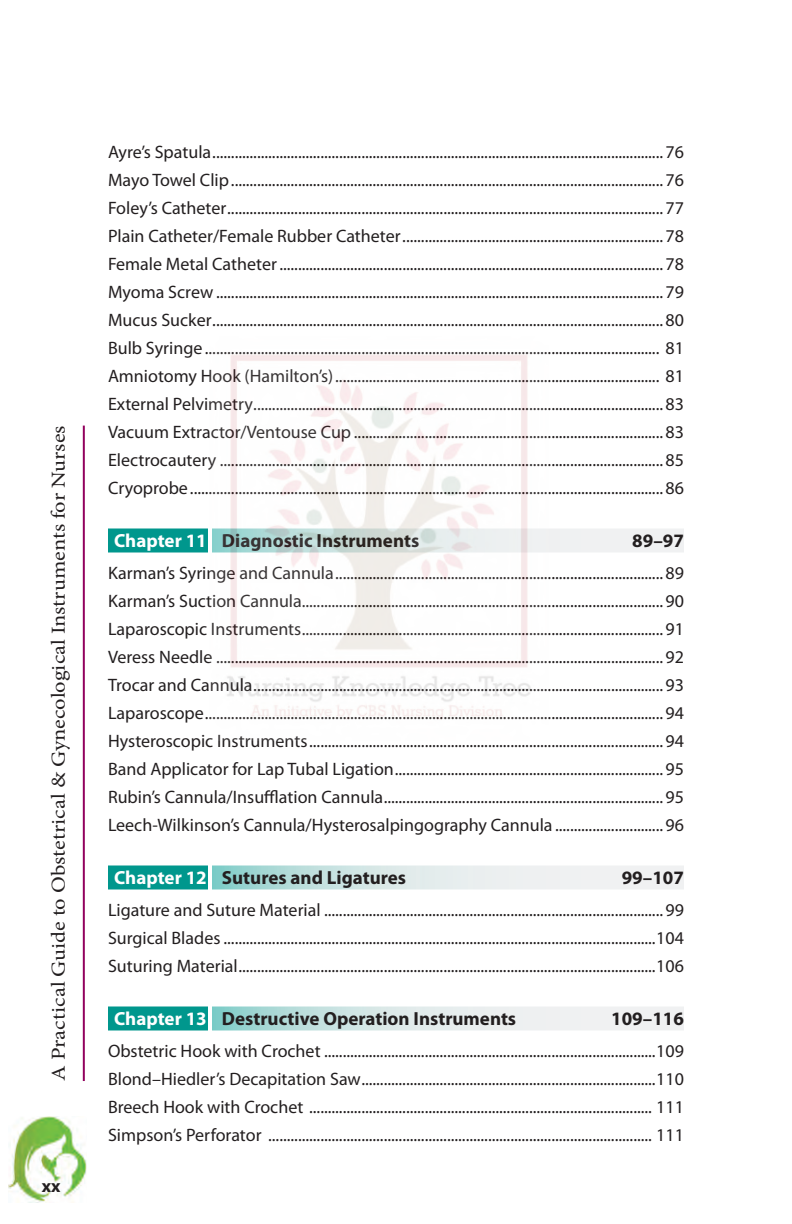
<style>
.page{position:relative;width:792px;height:1224px;background:#fff}
.page>*{position:absolute;margin:0;border:0;box-sizing:border-box;transform-origin:0 0}
.t1{font:19.8px "Minion Pro";color:#231f20;scale:1.14 1}
.Cont-head{font:700 19px "Myriad Pro";color:#231f20}
.Cont-txt{font:18px "Myriad Pro";color:#231f20}
.t2{font:700 18px "Myriad Pro";color:#231f20}
.s1{color:#fff}
</style>
<div class="page">
<hr style="left:83px;top:426px;width:2px;height:655px;background:#91015d">
<img style="left:9px;top:1116px;width:77px;height:87px">
<div style="left:212px;top:528px;width:472px;height:24px;background:#f0f1f2"></div>
<div style="left:108px;top:528px;width:100px;height:24px;background:#00978d"></div>
<svg style="left:212px;top:866px;width:472px;height:24px"></svg>
<div style="left:108px;top:866px;width:100px;height:24px;background:#00978d"></div>
<svg style="left:212px;top:1006px;width:472px;height:24px"></svg>
<div style="left:108px;top:1006px;width:100px;height:24px;background:#00978d"></div>
<img style="left:212px;top:354px;width:319px;height:366px">
<p class="t1" style="left:45px;top:1081px;width:576px;rotate:-90deg">A Practical Guide to Obstetrical &amp; Gynecological Instruments for Nurses</p>
<p class="t2" style="left:42px;top:1174px;width:20px">xx</p>
<p class="Cont-txt" style="left:108px;top:140px;width:578px">Ayre’s Spatula......................................................................................................................... 76</p>
<p class="Cont-txt" style="left:108px;top:168px;width:578px">Mayo Towel Clip.................................................................................................................... 76</p>
<p class="Cont-txt" style="left:108px;top:196px;width:578px">Foley’s Catheter..................................................................................................................... 77</p>
<p class="Cont-txt" style="left:108px;top:224px;width:578px">Plain Catheter/Female Rubber Catheter...................................................................... 78</p>
<p class="Cont-txt" style="left:108px;top:252px;width:578px">Female Metal Catheter....................................................................................................... 78</p>
<p class="Cont-txt" style="left:108px;top:280px;width:578px">Myoma Screw ........................................................................................................................ 79</p>
<p class="Cont-txt" style="left:108px;top:308px;width:578px">Mucus Sucker......................................................................................................................... 80</p>
<p class="Cont-txt" style="left:108px;top:336px;width:578px">Bulb Syringe .......................................................................................................................... 81</p>
<p class="Cont-txt" style="left:108px;top:364px;width:577px">Amniotomy Hook (Hamilton’s)....................................................................................... 81</p>
<p class="Cont-txt" style="left:108px;top:392px;width:577px">External Pelvimetry.............................................................................................................. 83</p>
<p class="Cont-txt" style="left:108px;top:420px;width:578px">Vacuum Extractor/Ventouse Cup ................................................................................... 83</p>
<p class="Cont-txt" style="left:108px;top:448px;width:578px">Electrocautery ....................................................................................................................... 85</p>
<p class="Cont-txt" style="left:108px;top:476px;width:578px">Cryoprobe............................................................................................................................... 86</p>
<p class="Cont-head" style="left:114px;top:528px;width:307px"><span class="s1">Chapter 11</span> Diagnostic Instruments</p>
<p class="Cont-head" style="left:632px;top:528px;width:53px">89–97</p>
<p class="Cont-txt" style="left:108px;top:561px;width:578px">Karman’s Syringe and Cannula........................................................................................ 89</p>
<p class="Cont-txt" style="left:108px;top:589px;width:577px">Karman’s Suction Cannula................................................................................................. 90</p>
<p class="Cont-txt" style="left:108px;top:617px;width:578px">Laparoscopic Instruments................................................................................................. 91</p>
<p class="Cont-txt" style="left:108px;top:645px;width:578px">Veress Needle ........................................................................................................................ 92</p>
<p class="Cont-txt" style="left:108px;top:673px;width:578px">Trocar and Cannula.............................................................................................................. 93</p>
<p class="Cont-txt" style="left:108px;top:701px;width:578px">Laparoscope........................................................................................................................... 94</p>
<p class="Cont-txt" style="left:108px;top:729px;width:578px">Hysteroscopic Instruments............................................................................................... 94</p>
<p class="Cont-txt" style="left:108px;top:757px;width:578px">Band Applicator for Lap Tubal Ligation........................................................................ 95</p>
<p class="Cont-txt" style="left:108px;top:785px;width:578px">Rubin’s Cannula/Insufflation Cannula........................................................................... 95</p>
<p class="Cont-txt" style="left:108px;top:813px;width:578px">Leech-Wilkinson’s Cannula/Hysterosalpingography Cannula ............................. 96</p>
<p class="Cont-head" style="left:114px;top:865px;width:294px"><span class="s1">Chapter 12</span> Sutures and Ligatures</p>
<p class="Cont-head" style="left:622px;top:865px;width:64px">99–107</p>
<p class="Cont-txt" style="left:108px;top:898px;width:578px">Ligature and Suture Material ........................................................................................... 99</p>
<p class="Cont-txt" style="left:108px;top:926px;width:578px">Surgical Blades ....................................................................................................................104</p>
<p class="Cont-txt" style="left:108px;top:954px;width:578px">Suturing Material................................................................................................................106</p>
<p class="Cont-head" style="left:114px;top:1006px;width:404px"><span class="s1">Chapter 13</span> Destructive Operation Instruments</p>
<p class="Cont-head" style="left:611px;top:1006px;width:74px">109–116</p>
<p class="Cont-txt" style="left:108px;top:1039px;width:578px">Obstetric Hook with Crochet .........................................................................................109</p>
<p class="Cont-txt" style="left:108px;top:1067px;width:578px">Blond–Hiedler’s Decapitation Saw...............................................................................110</p>
<p class="Cont-txt" style="left:108px;top:1095px;width:578px">Breech Hook with Crochet ............................................................................................ 111</p>
<p class="Cont-txt" style="left:108px;top:1123px;width:577px">Simpson’s Perforator ....................................................................................................... 111</p>
</div>
